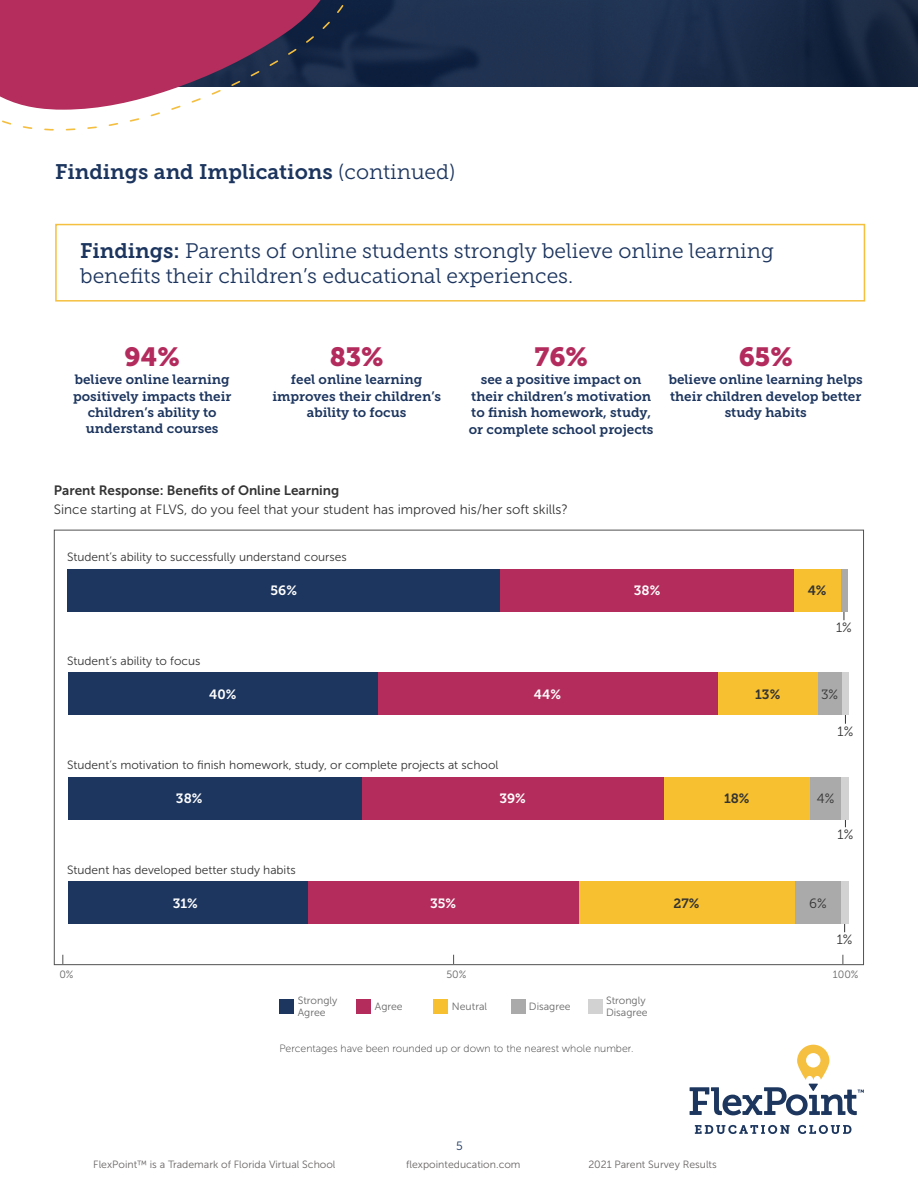
<style>
.page{position:relative;width:918px;height:1188px;background:#fff}
.page>*{position:absolute;margin:0;border:0;box-sizing:border-box;transform-origin:0 0}
.t1{font:26.25px "Museo Slab 900";color:#b32b5c}
.t2{font:21px/25.2px "Museo Slab 300";color:#1c355e}
.t3{font:21px "Museo Slab 700";color:#1c355e}
.t4{font:13.5px "Museo Sans 300";color:#333}
.t5{font:13.5px "Museo Sans 700";color:#333}
.t6{font:13.35px/16.4px "Museo Slab 700";color:#1c355e;text-align:center}
.t7{font:13.35px "Museo Slab 700";color:#fff}
.t8{font:13.35px "Museo Slab 300";color:#333}
.t9{font:13.35px "Museo Slab 700";color:#333}
.t10{font:12px "Museo Sans 300";color:#333}
.t11{font:12px "Museo Sans 300";color:#1d365f}
.t12{font:10.5px "Museo Sans 300";color:#686363}
.t13{font:10.5px "Museo Sans 100";color:#333}
.t14{font:10.5px/11.2px "Museo Sans 300";color:#666}
.s1{font-family:"Museo Slab 300"}
.s2{font-family:"Museo Slab 700"}
</style>
<div class="page">
<img style="left:356px;top:0;width:562px;height:87px">
<svg style="left:0;top:0;width:356px;height:131px"></svg>
<svg style="left:695px;top:1125px;width:95px;height:9px"></svg>
<svg style="left:798px;top:1125px;width:54px;height:9px"></svg>
<svg style="left:690px;top:1045px;width:174px;height:70px"></svg>
<div style="left:840px;top:569px;width:8px;height:43px;background:#aaaaab"></div>
<div style="left:794px;top:569px;width:46px;height:43px;background:#f6c030"></div>
<div style="left:500px;top:569px;width:294px;height:43px;background:#b32c5b"></div>
<div style="left:67px;top:569px;width:433px;height:43px;background:#1d365f"></div>
<div style="left:841px;top:672px;width:8px;height:43px;background:#d2d2d2"></div>
<div style="left:818px;top:672px;width:23px;height:43px;background:#aaaaab"></div>
<div style="left:717px;top:672px;width:101px;height:43px;background:#f6c030"></div>
<div style="left:377px;top:672px;width:340px;height:43px;background:#b32c5b"></div>
<div style="left:68px;top:672px;width:309px;height:43px;background:#1d365f"></div>
<div style="left:841px;top:777px;width:8px;height:43px;background:#d2d2d2"></div>
<div style="left:810px;top:777px;width:31px;height:43px;background:#aaaaab"></div>
<div style="left:663px;top:777px;width:147px;height:43px;background:#f6c030"></div>
<div style="left:362px;top:777px;width:301px;height:43px;background:#b32c5b"></div>
<div style="left:68px;top:777px;width:294px;height:43px;background:#1d365f"></div>
<div style="left:841px;top:881px;width:8px;height:43px;background:#d2d2d2"></div>
<div style="left:795px;top:881px;width:46px;height:43px;background:#aaaaab"></div>
<div style="left:578px;top:881px;width:217px;height:43px;background:#f6c030"></div>
<div style="left:308px;top:881px;width:270px;height:43px;background:#b32c5b"></div>
<div style="left:68px;top:881px;width:240px;height:43px;background:#1d365f"></div>
<div style="left:55px;top:224px;width:810px;height:78px;border:2px solid #f5bf40"></div>
<div style="left:588px;top:999px;width:15px;height:15px;background:#d2d2d2"></div>
<div style="left:511px;top:999px;width:15px;height:15px;background:#aaaaab"></div>
<div style="left:433px;top:999px;width:15px;height:15px;background:#f6c030"></div>
<div style="left:356px;top:999px;width:15px;height:15px;background:#b32c5b"></div>
<div style="left:279px;top:999px;width:15px;height:15px;background:#1d365f"></div>
<p class="t3" style="left:55px;top:160px;width:402px">Findings and Implications <span class="s1">(continued)</span></p>
<h2 class="t2" style="left:80px;top:238px;width:695px"><span class="s2">Findings:</span> Parents of online students strongly believe online learning benefits their children’s educational experiences.</h2>
<p class="t1" style="left:125px;top:342px;width:57px">94%</p>
<p class="t6" style="left:73px;top:372px;width:160px">believe online learning positively impacts their children’s ability to understand courses</p>
<p class="t1" style="left:330px;top:342px;width:55px">83%</p>
<p class="t6" style="left:272px;top:372px;width:170px">feel online learning improves their children’s ability to focus</p>
<p class="t1" style="left:534px;top:342px;width:55px">76%</p>
<p class="t6" style="left:469px;top:372px;width:186px">see a positive impact on their children’s motivation to finish homework, study, or complete school projects</p>
<p class="t1" style="left:739px;top:342px;width:56px">65%</p>
<p class="t6" style="left:669px;top:372px;width:196px">believe online learning helps their children develop better study habits</p>
<p class="t5" style="left:54px;top:483px;width:287px">Parent Response: Benefits of Online Learning</p>
<p class="t4" style="left:54px;top:502px;width:516px">Since starting at FLVS, do you feel that your student has improved his/her soft skills?</p>
<p class="t10" style="left:67px;top:551px;width:281px">Student’s ability to successfully understand courses</p>
<p class="t7" style="left:271px;top:583px;width:28px">56%</p>
<p class="t7" style="left:634px;top:583px;width:28px">38%</p>
<p class="t9" style="left:808px;top:583px;width:20px">4%</p>
<p class="t10" style="left:67px;top:655px;width:135px">Student’s ability to focus</p>
<p class="t8" style="left:836px;top:621px;width:17px">1%</p>
<p class="t7" style="left:209px;top:687px;width:29px">40%</p>
<p class="t7" style="left:534px;top:687px;width:29px">44%</p>
<p class="t9" style="left:755px;top:687px;width:27px">13%</p>
<p class="t8" style="left:821px;top:687px;width:19px">3%</p>
<p class="t10" style="left:67px;top:759px;width:433px">Student’s motivation to finish homework, study, or complete projects at school</p>
<p class="t7" style="left:176px;top:791px;width:28px">38%</p>
<p class="t7" style="left:499px;top:791px;width:28px">39%</p>
<p class="t9" style="left:724px;top:791px;width:27px">18%</p>
<p class="t8" style="left:838px;top:724px;width:17px">1%</p>
<p class="t8" style="left:817px;top:792px;width:19px">4%</p>
<p class="t8" style="left:838px;top:828px;width:17px">1%</p>
<p class="t10" style="left:67px;top:863px;width:230px">Student has developed better study habits</p>
<p class="t7" style="left:173px;top:896px;width:27px">31%</p>
<p class="t7" style="left:430px;top:896px;width:28px">35%</p>
<p class="t9" style="left:674px;top:896px;width:27px">27%</p>
<p class="t8" style="left:809px;top:896px;width:19px">6%</p>
<p class="t8" style="left:837px;top:933px;width:17px">1%</p>
<p class="t14" style="left:59px;top:969px;width:16px">0%</p>
<p class="t14" style="left:446px;top:969px;width:22px">50%</p>
<p class="t14" style="left:833px;top:969px;width:27px">100%</p>
<p class="t14" style="left:298px;top:995px;width:41px">Strongly<br>Agree</p>
<p class="t14" style="left:375px;top:1001px;width:29px">Agree</p>
<p class="t14" style="left:452px;top:1001px;width:37px">Neutral</p>
<p class="t14" style="left:529px;top:1001px;width:43px">Disagree</p>
<p class="t14" style="left:606px;top:995px;width:43px">Strongly<br>Disagree</p>
<p class="t13" style="left:279px;top:1042px;width:356px">Percentages have been rounded up or down to the nearest whole number.</p>
<p class="t11" style="left:456px;top:1140px;width:8px">5</p>
<p class="t12" style="left:93px;top:1159px;width:244px">FlexPoint™ is a Trademark of Florida Virtual School</p>
<p class="t12" style="left:406px;top:1159px;width:116px">flexpointeducation.com</p>
<p class="t12" style="left:588px;top:1159px;width:130px">2021 Parent Survey Results</p>
</div>
